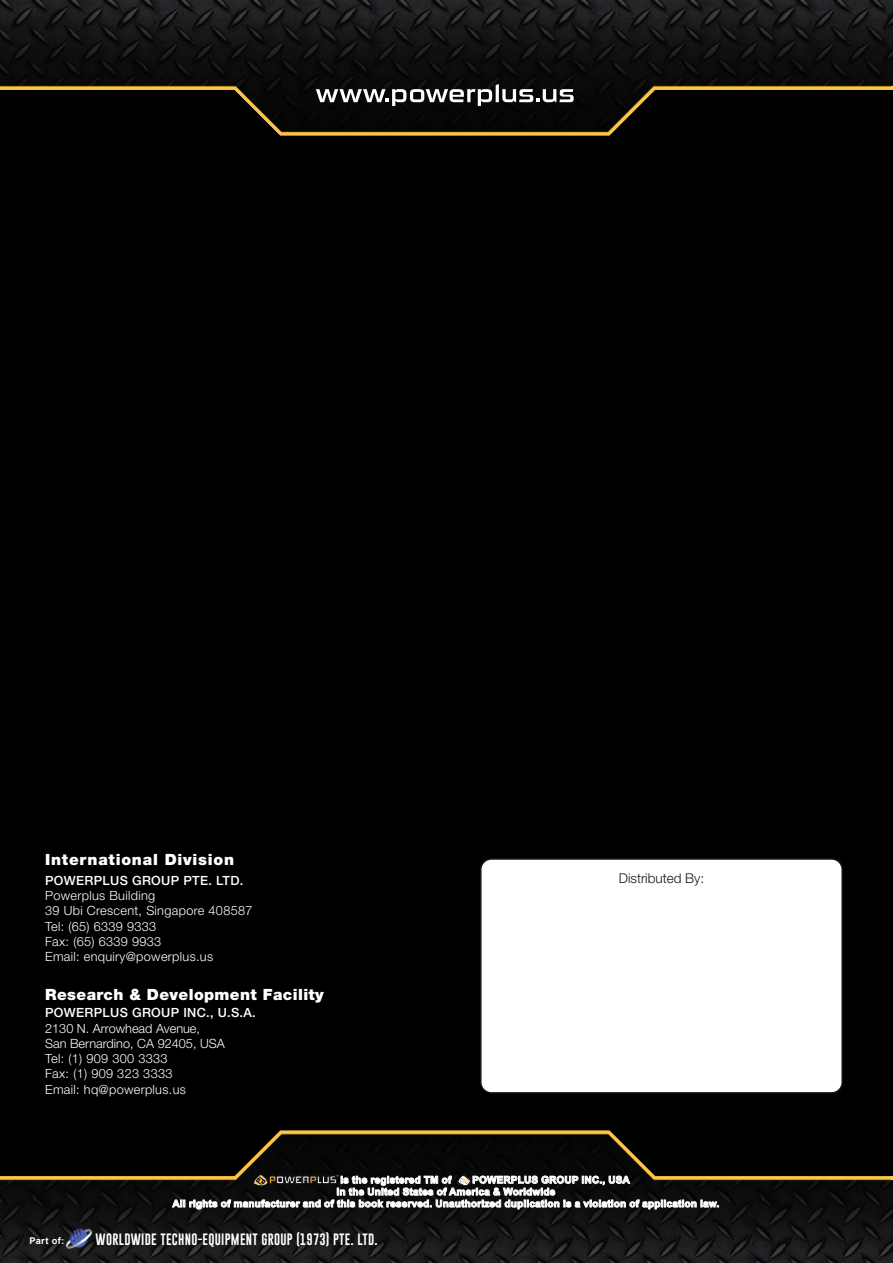
<style>
.page{position:relative;width:893px;height:1263px;background:#fff}
.page>*{position:absolute;margin:0;border:0;box-sizing:border-box;transform-origin:0 0}
.t1{font:900 15.45px "Helvetica Neue LT Pro";letter-spacing:.025em;color:#fff}
.t2{font:900 15.45px "Helvetica Neue LT Pro";letter-spacing:.05em;color:#fff}
.t3{font:300 13.5px "Helvetica Neue LT Pro";color:#18151a}
.t4{font:300 12.75px/15.3px "Helvetica Neue LT Pro";letter-spacing:.025em;color:#fff}
.t5{font:300 12.75px/15.3px "Helvetica Neue LT Pro";color:#fff}
.t6{font:500 12.75px "Helvetica Neue LT Pro";letter-spacing:.025em;color:#fff}
.t7{font:12px "Gobold";letter-spacing:.025em;color:#fff}
.t8{font:700 9.9px "Arial";letter-spacing:.025em;color:#fff}
.t9{font:700 9.3px "Arial";letter-spacing:.025em;color:#fff}
</style>
<div class="page">
<div style="left:0;top:136px;width:893px;height:994px;background:#000"></div>
<svg style="left:0;top:44px;width:893px;height:40px;background:#0c0d0d"></svg>
<svg style="left:0;top:0;width:893px;height:44px;background:#18191a"></svg>
<svg style="left:0;top:1209px;width:893px;height:13px;background:#111011"></svg>
<svg style="left:0;top:1222px;width:893px;height:41px;background:#171819"></svg>
<div style="left:481px;top:859px;width:361px;height:234px;background:#fff;border-radius:11px"></div>
<div style="left:480px;top:858px;width:363px;height:235px;border:2px solid #18151a;border-radius:11px"></div>
<svg style="left:0;top:84px;width:893px;height:52px;background:#1e1a10"></svg>
<svg style="left:0;top:1130px;width:893px;height:79px;background:#23211a"></svg>
<img style="left:64px;top:1225px;width:31px;height:28px">
<h1 class="t2" style="left:45px;top:850px;width:191px">International Division</h1>
<p class="t6" style="left:45px;top:873px;width:200px">POWERPLUS GROUP PTE. LTD.</p>
<p class="t4" style="left:45px;top:888px;width:209px">Powerplus Building<br>39 Ubi Crescent, Singapore 408587<br>Tel: (65) 6339 9333<br>Fax: (65) 6339 9933<br>Email: enquiry@powerplus.us</p>
<h1 class="t1" style="left:45px;top:985px;width:280px">Research &amp; Development Facility</h1>
<p class="t6" style="left:45px;top:1005px;width:212px">POWERPLUS GROUP INC., U.S.A.</p>
<p class="t5" style="left:45px;top:1020px;width:181px">2130 N. Arrowhead Avenue,<br>San Bernardino, CA 92405, USA<br>Tel: (1) 909 300 3333<br>Fax: (1) 909 323 3333<br>Email: hq@powerplus.us</p>
<h2 class="t3" style="left:619px;top:870px;width:87px">Distributed By:</h2>
<p class="t8" style="left:340px;top:1173px;width:112px">is the registered TM of</p>
<p class="t8" style="left:472px;top:1173px;width:159px">POWERPLUS GROUP INC., USA</p>
<p class="t8" style="left:337px;top:1185px;width:220px">in the United States of America &amp; Worldwide</p>
<p class="t8" style="left:173px;top:1196px;width:548px">All rights of manufacturer and of this book reserved. Unauthorized duplication is a violation of application law.</p>
<p class="t9" style="left:29px;top:1234px;width:36px">Part of:</p>
<p class="t7" style="left:96px;top:1231px;width:284px">WORLDWIDE TECHNO-EQUIPMENT GROUP (1973) PTE. LTD.</p>
</div>
